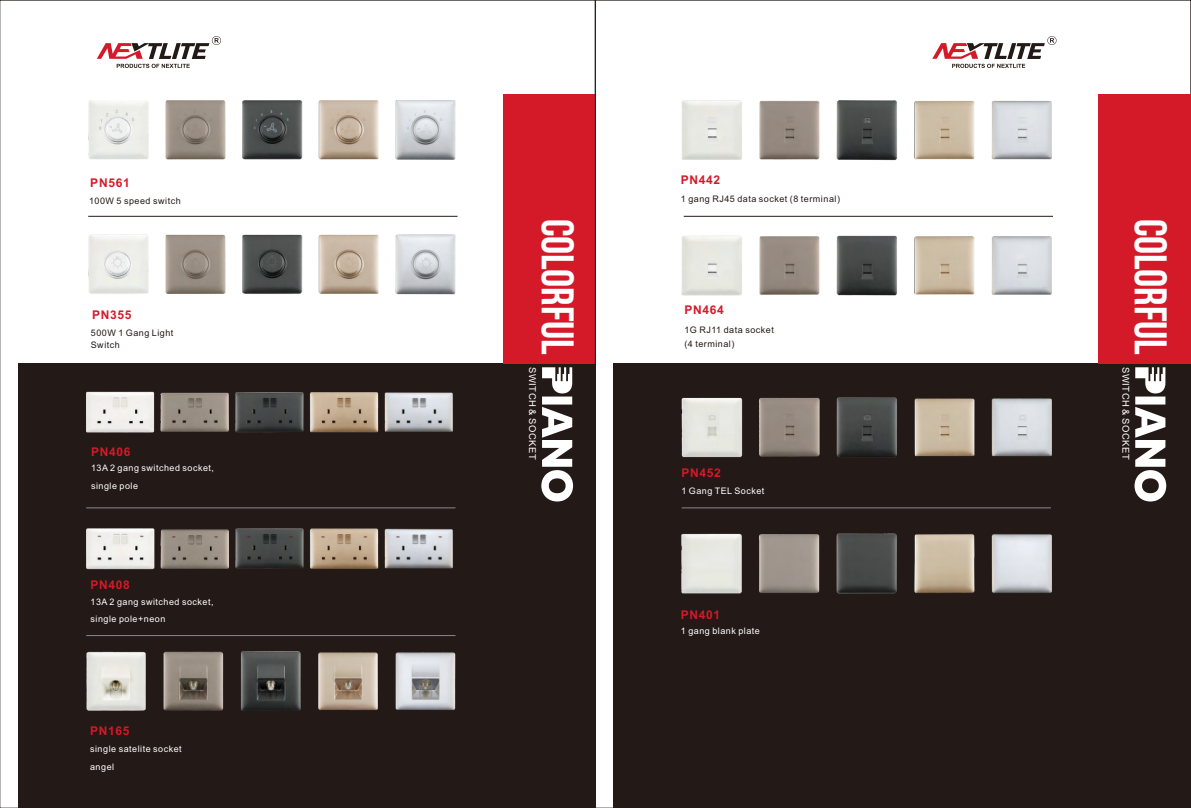
<style>
.page{position:relative;width:1191px;height:808px;background:#fff}
.page>*{position:absolute;margin:0;border:0;box-sizing:border-box;transform-origin:0 0}
.t1{font:45.7px "Bebas Neue";letter-spacing:-.005em;color:#fff}
.t2{font:700 12px "Arial";letter-spacing:.055em;color:#d41929}
.t3{font:9.5px "Arial";letter-spacing:.055em;color:#fff}
.t4{font:9px/17.8px "Arial";letter-spacing:.055em;color:#fff}
.t5{font:9px/11.8px "Arial";letter-spacing:.055em;color:#231916}
</style>
<div class="page">
<div style="left:18px;top:363px;width:577px;height:445px;background:#231916"></div>
<div style="left:503px;top:94px;width:92px;height:269px;background:#d41929"></div>
<div style="left:613px;top:363px;width:577px;height:445px;background:#231916"></div>
<div style="left:1098px;top:94px;width:92px;height:269px;background:#d41929"></div>
<hr style="left:683px;top:216px;width:370px;height:1px;background:#231916">
<img style="left:86px;top:101px;width:965px;height:610px">
<svg style="left:1134px;top:367px;width:32px;height:134px"></svg>
<svg style="left:97px;top:36px;width:124px;height:32px"></svg>
<svg style="left:932px;top:36px;width:124px;height:32px"></svg>
<h2 class="t2" style="left:90px;top:178px;width:41px">PN561</h2>
<p class="t5" style="left:89px;top:196px;width:93px">100W 5 speed switch</p>
<h2 class="t2" style="left:92px;top:310px;width:41px">PN355</h2>
<p class="t5" style="left:91px;top:328px;width:84px">500W 1 Gang Light<br>Switch</p>
<h2 class="t2" style="left:91px;top:447px;width:41px">PN406</h2>
<p class="t4" style="left:91px;top:460px;width:125px">13A 2 gang switched socket, single pole</p>
<h2 class="t2" style="left:91px;top:580px;width:41px">PN408</h2>
<p class="t4" style="left:91px;top:593px;width:125px">13A 2 gang switched socket, single pole+neon</p>
<h2 class="t2" style="left:90px;top:726px;width:41px">PN165</h2>
<p class="t4" style="left:90px;top:741px;width:93px">single satelite socket angel</p>
<h1 class="t1" style="left:576px;top:219px;width:137px;rotate:90deg">COLORFUL</h1>
<p class="t3" style="left:536px;top:367px;width:94px;rotate:90deg">SWITCH &amp; SOCKET</p>
<h2 class="t2" style="left:681px;top:175px;width:41px">PN442</h2>
<p class="t5" style="left:681px;top:193px;width:161px">1 gang RJ45 data socket (8 terminal)</p>
<h2 class="t2" style="left:684px;top:306px;width:41px">PN464</h2>
<p class="t5" style="left:684px;top:324px;width:91px;line-height:13.8px">1G RJ11 data socket (4 terminal)</p>
<h2 class="t2" style="left:681px;top:468px;width:41px">PN452</h2>
<p class="t4" style="left:681px;top:483px;width:85px">1 Gang TEL Socket</p>
<h2 class="t2" style="left:681px;top:610px;width:41px">PN401</h2>
<p class="t4" style="left:681px;top:622px;width:81px">1 gang blank plate</p>
<h1 class="t1" style="left:1169px;top:219px;width:137px;rotate:90deg">COLORFUL</h1>
<p class="t3" style="left:1129px;top:367px;width:94px;rotate:90deg">SWITCH &amp; SOCKET</p>
</div>
